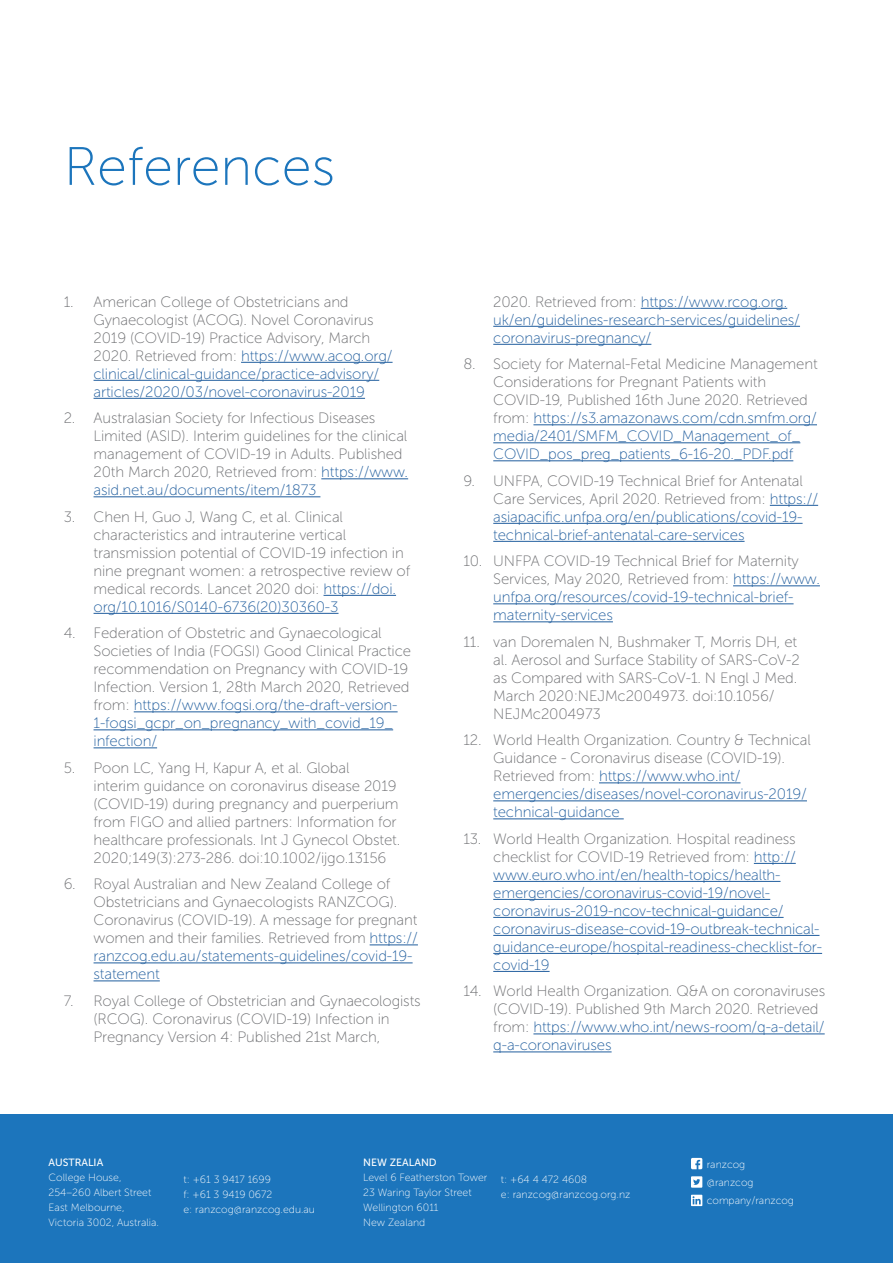
<style>
.page{position:relative;width:893px;height:1263px;background:#fff}
.page>*{position:absolute;margin:0;border:0;box-sizing:border-box;transform-origin:0 0}
.t1{font:54px "Museo Sans 100";color:#1c75bc}
.t2{font:15px/18px "Museo Sans 100";letter-spacing:-.01em;color:#6d6e71}
.t3{font:15px/18px "Museo Sans 100";letter-spacing:-.01em;color:#215e9e}
.t4{font:10.5px/15px "Museo Sans 100";color:#fff}
.t5{font:10.5px "Museo Sans 500";color:#fff}
.s1{color:#215e9e}
.s2{color:#6d6e71}
</style>
<div class="page">
<hr style="left:241px;top:362px;width:152px;height:1px;background:#215e9e">
<hr style="left:94px;top:380px;width:285px;height:1px;background:#215e9e">
<hr style="left:94px;top:398px;width:271px;height:1px;background:#215e9e">
<hr style="left:321px;top:478px;width:87px;height:1px;background:#215e9e">
<hr style="left:94px;top:496px;width:226px;height:1px;background:#215e9e">
<hr style="left:324px;top:595px;width:72px;height:1px;background:#215e9e">
<hr style="left:94px;top:613px;width:244px;height:1px;background:#215e9e">
<hr style="left:134px;top:711px;width:264px;height:1px;background:#215e9e">
<hr style="left:94px;top:729px;width:299px;height:1px;background:#215e9e">
<hr style="left:94px;top:747px;width:63px;height:1px;background:#215e9e">
<hr style="left:370px;top:944px;width:48px;height:1px;background:#215e9e">
<hr style="left:94px;top:962px;width:319px;height:1px;background:#215e9e">
<hr style="left:94px;top:980px;width:66px;height:1px;background:#215e9e">
<hr style="left:641px;top:308px;width:146px;height:1px;background:#215e9e">
<hr style="left:493px;top:326px;width:307px;height:1px;background:#215e9e">
<hr style="left:493px;top:344px;width:158px;height:1px;background:#215e9e">
<hr style="left:533px;top:424px;width:284px;height:1px;background:#215e9e">
<hr style="left:493px;top:442px;width:307px;height:1px;background:#215e9e">
<hr style="left:493px;top:460px;width:300px;height:1px;background:#215e9e">
<hr style="left:770px;top:505px;width:48px;height:1px;background:#215e9e">
<hr style="left:493px;top:523px;width:310px;height:1px;background:#215e9e">
<hr style="left:493px;top:541px;width:252px;height:1px;background:#215e9e">
<hr style="left:733px;top:585px;width:87px;height:1px;background:#215e9e">
<hr style="left:493px;top:603px;width:301px;height:1px;background:#215e9e">
<hr style="left:493px;top:621px;width:120px;height:1px;background:#215e9e">
<hr style="left:599px;top:782px;width:141px;height:1px;background:#215e9e">
<hr style="left:493px;top:800px;width:314px;height:1px;background:#215e9e">
<hr style="left:493px;top:818px;width:131px;height:1px;background:#215e9e">
<hr style="left:754px;top:863px;width:42px;height:1px;background:#215e9e">
<hr style="left:493px;top:881px;width:287px;height:1px;background:#215e9e">
<hr style="left:493px;top:899px;width:277px;height:1px;background:#215e9e">
<hr style="left:493px;top:917px;width:291px;height:1px;background:#215e9e">
<hr style="left:493px;top:935px;width:326px;height:1px;background:#215e9e">
<hr style="left:493px;top:953px;width:329px;height:1px;background:#215e9e">
<hr style="left:493px;top:971px;width:57px;height:1px;background:#215e9e">
<hr style="left:533px;top:1033px;width:292px;height:1px;background:#215e9e">
<hr style="left:493px;top:1051px;width:119px;height:1px;background:#215e9e">
<div style="left:0;top:1114px;width:893px;height:149px;background:#1c75bc"></div>
<svg style="left:691px;top:1158px;width:11px;height:11px"></svg>
<svg style="left:691px;top:1176px;width:11px;height:12px"></svg>
<svg style="left:691px;top:1195px;width:11px;height:11px"></svg>
<h1 class="t1" style="left:64px;top:138px;width:273px">References</h1>
<p class="t2" style="left:94px;top:293px;width:300px;text-indent:-30px">1. American College of Obstetricians and Gynaecologist (ACOG). Novel Coronavirus 2019 (COVID-19) Practice Advisory, March 2020. Retrieved from: <span class="s1">https://www.acog.org/ clinical/clinical-guidance/practice-advisory/ articles/2020/03/novel-coronavirus-2019</span></p>
<p class="t2" style="left:94px;top:409px;width:316px;text-indent:-30px">2. Australasian Society for Infectious Diseases Limited (ASID). Interim guidelines for the clinical management of COVID-19 in Adults. Published 20th March 2020, Retrieved from: <span class="s1">https://www. asid.net.au/documents/item/1873</span></p>
<p class="t2" style="left:94px;top:508px;width:318px;text-indent:-30px">3. Chen H, Guo J, Wang C, et al. Clinical characteristics and intrauterine vertical transmission potential of COVID-19 infection in nine pregnant women: a retrospective review of medical records. Lancet 2020 doi: <span class="s1">https://doi. org/10.1016/S0140-6736(20)30360-3</span></p>
<p class="t2" style="left:94px;top:624px;width:319px;text-indent:-30px">4. Federation of Obstetric and Gynaecological Societies of India (FOGSI) Good Clinical Practice recommendation on Pregnancy with COVID-19<br>Infection. Version 1, 28th March 2020, Retrieved from: <span class="s1">https://www.fogsi.org/the-draft-version-1-fogsi_gcpr_on_pregnancy_with_covid_19_ infection/</span></p>
<p class="t2" style="left:94px;top:759px;width:308px;text-indent:-30px">5. Poon LC, Yang H, Kapur A, et al. Global<br>interim guidance on coronavirus disease 2019 (COVID-19) during pregnancy and puerperium from FIGO and allied partners: Information for healthcare professionals. Int J Gynecol Obstet.<br>2020;149(3):273-286. doi:10.1002/ijgo.13156</p>
<p class="t2" style="left:94px;top:875px;width:326px;text-indent:-30px">6. Royal Australian and New Zealand College of Obstetricians and Gynaecologists RANZCOG).<br>Coronavirus (COVID-19). A message for pregnant women and their families. Retrieved from <span class="s1">https:// ranzcog.edu.au/statements-guidelines/covid-19- statement</span></p>
<p class="t2" style="left:94px;top:992px;width:329px;text-indent:-30px">7. Royal College of Obstetrician and Gynaecologists (RCOG). Coronavirus (COVID-19) Infection in<br>Pregnancy Version 4: Published 21st March,</p>
<p class="t3" style="left:493px;top:293px;width:308px"><span class="s2">2020. Retrieved from:</span> https://www.rcog.org. uk/en/guidelines-research-services/guidelines/ coronavirus-pregnancy/</p>
<p class="t2" style="left:493px;top:355px;width:326px;text-indent:-30px">8. Society for Maternal-Fetal Medicine Management Considerations for Pregnant Patients with COVID-19, Published 16th June 2020. Retrieved from: <span class="s1">https://s3.amazonaws.com/cdn.smfm.org/ media/2401/SMFM_COVID_Management_of_ COVID_pos_preg_patients_6-16-20._PDF.pdf</span></p>
<p class="t3" style="left:493px;top:472px;width:326px;text-indent:-30px"><span class="s2">9. UNFPA, COVID-19 Technical Brief for Antenatal Care Services, April 2020. Retrieved from:</span> https:// asiapacific.unfpa.org/en/publications/covid-19- technical-brief-antenatal-care-services</p>
<p class="t3" style="left:493px;top:552px;width:328px;text-indent:-30px"><span class="s2">10. UNFPA COVID-19 Technical Brief for Maternity Services, May 2020, Retrieved from:</span> https://www. unfpa.org/resources/covid-19-technical-brief&shy;maternity-services</p>
<p class="t2" style="left:493px;top:633px;width:308px;text-indent:-30px">11. van Doremalen N, Bushmaker T, Morris DH, et al. Aerosol and Surface Stability of SARS-CoV-2 as Compared with SARS-CoV-1. N Engl J Med.<br>March 2020:NEJMc2004973. doi:10.1056/ NEJMc2004973</p>
<p class="t2" style="left:493px;top:731px;width:319px;text-indent:-30px">12. World Health Organization. Country &amp; Technical Guidance - Coronavirus disease (COVID-19).<br>Retrieved from: <span class="s1">https://www.who.int/ emergencies/diseases/novel-coronavirus-2019/ technical-guidance</span></p>
<p class="t3" style="left:493px;top:830px;width:330px;text-indent:-30px"><span class="s2">13. World Health Organization. Hospital readiness checklist for COVID-19 Retrieved from:</span> http:// www.euro.who.int/en/health-topics/health&shy;emergencies/coronavirus-covid-19/novel&shy;coronavirus-2019-ncov-technical-guidance/ coronavirus-disease-covid-19-outbreak-technical&shy;guidance-europe/hospital-readiness-checklist-for&shy;covid-19</p>
<p class="t2" style="left:493px;top:982px;width:333px;text-indent:-30px">14. World Health Organization. Q&amp;A on coronaviruses (COVID-19). Published 9th March 2020. Retrieved from: <span class="s1">https://www.who.int/news-room/q-a-detail/ q-a-coronaviruses</span></p>
<p class="t5" style="left:49px;top:1156px;width:56px">AUSTRALIA</p>
<p class="t4" style="left:49px;top:1170px;width:112px">College House,<br>254–260 Albert Street<br>East Melbourne,<br>Victoria 3002, Australia.</p>
<p class="t5" style="left:363px;top:1156px;width:75px">NEW ZEALAND</p>
<p class="t4" style="left:363px;top:1170px;width:126px">Level 6 Featherston Tower<br>23 Waring Taylor Street<br>Wellington 6011<br>New Zealand</p>
<p class="t4" style="left:707px;top:1155px;width:89px;line-height:18.5px">ranzcog @ranzcog company/ranzcog</p>
<p class="t4" style="left:183px;top:1172px;width:133px">t: +61 3 9417 1699<br>f: +61 3 9419 0672<br>e: ranzcog@ranzcog.edu.au</p>
<p class="t4" style="left:501px;top:1172px;width:131px">t: +64 4 472 4608<br>e: ranzcog@ranzcog.org.nz</p>
</div>
